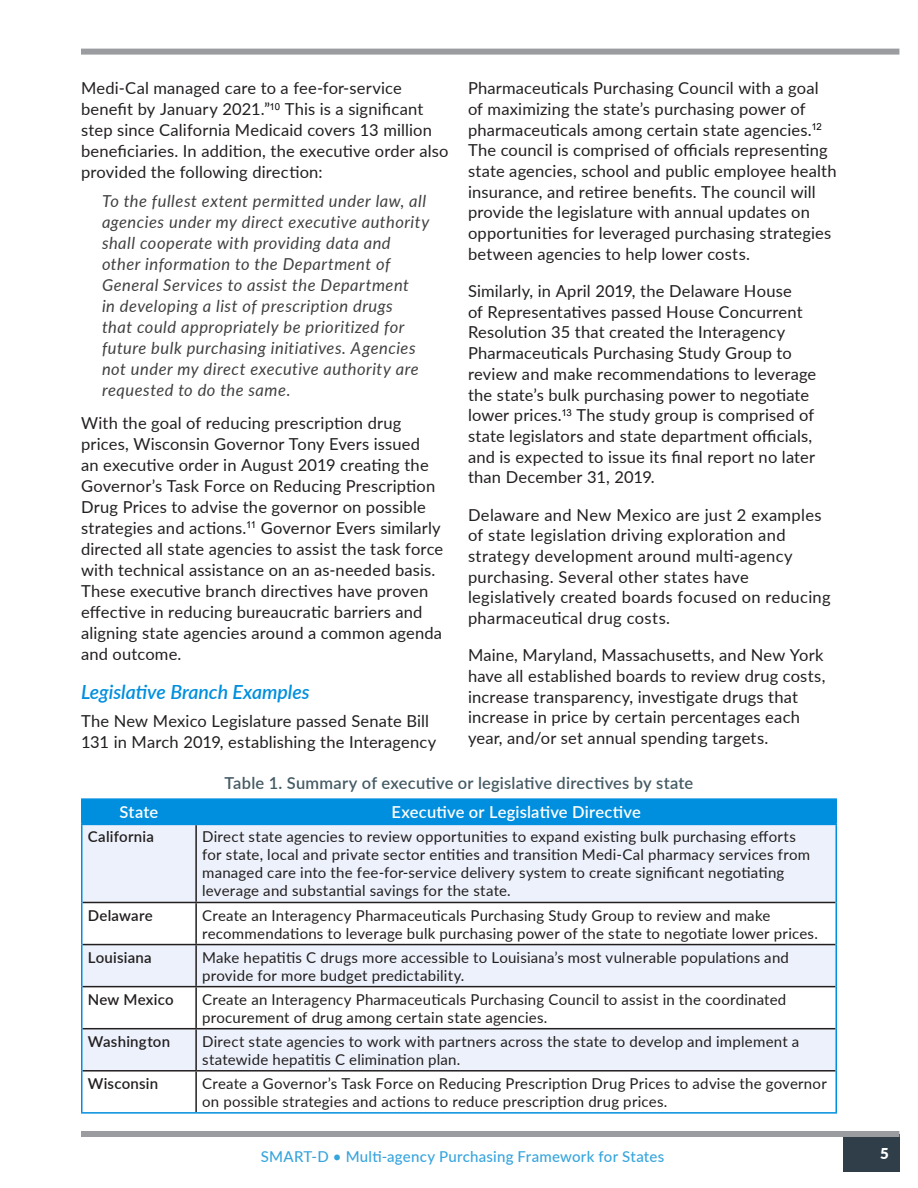
<style>
.page{position:relative;width:918px;height:1188px;background:#fff}
.page>*{position:absolute;margin:0;border:0;box-sizing:border-box;transform-origin:0 0}
.SUBTITLE2{font:italic 600 19.5px "Lato";color:#008fde}
.Center_-_Body_Text{font:16.5px/20.7px "Lato";letter-spacing:.01em;color:#231f20}
.t1{font:italic 16.5px/21px "Lato";letter-spacing:.03em;color:#404040}
.Table_Title{font:600 16.5px "Lato";letter-spacing:.01em;color:#455b65}
.Table_Heading{font:600 16.5px "Lato";letter-spacing:.01em;color:#fff}
.Table_Text{font:15px/18px "Lato";letter-spacing:.015em;color:#231f20}
.Table_Text-2{font:600 15px "Lato";letter-spacing:.015em;color:#231f20}
.t2{font:500 15px "Lato";letter-spacing:.015em;color:#37a5dd}
.t3{font:900 15px "Lato";color:#fff}
</style>
<div class="page">
<div style="left:843px;top:1134px;width:56px;height:38px;background:#2f3e48"></div>
<div style="left:81px;top:49px;width:818px;height:6px;background:#9a9c9f"></div>
<div style="left:81px;top:1131px;width:818px;height:6px;background:#9a9c9f"></div>
<svg style="left:82px;top:825px;width:754px;height:245px;fill:#ecf1fb"></svg>
<hr style="left:195px;top:825px;width:2px;height:77px;background:#231f20">
<hr style="left:82px;top:902px;width:114px;height:1px;background:#231f20">
<hr style="left:196px;top:902px;width:640px;height:1px;background:#231f20">
<hr style="left:195px;top:903px;width:2px;height:41px;background:#231f20">
<hr style="left:82px;top:944px;width:114px;height:1px;background:#231f20">
<hr style="left:196px;top:944px;width:640px;height:1px;background:#231f20">
<hr style="left:195px;top:945px;width:2px;height:41px;background:#231f20">
<hr style="left:82px;top:986px;width:114px;height:1px;background:#231f20">
<hr style="left:196px;top:986px;width:640px;height:1px;background:#231f20">
<hr style="left:195px;top:987px;width:2px;height:41px;background:#231f20">
<hr style="left:82px;top:1028px;width:114px;height:1px;background:#231f20">
<hr style="left:196px;top:1028px;width:640px;height:1px;background:#231f20">
<hr style="left:195px;top:1029px;width:2px;height:41px;background:#231f20">
<hr style="left:82px;top:1070px;width:114px;height:2px;background:#231f20">
<hr style="left:196px;top:1070px;width:640px;height:2px;background:#231f20">
<hr style="left:195px;top:1072px;width:2px;height:40px;background:#231f20">
<hr style="left:81px;top:798px;width:115px;height:2px;background:#008fde">
<hr style="left:196px;top:798px;width:641px;height:2px;background:#008fde">
<div style="left:81px;top:799px;width:756px;height:25px;background:#008fde"></div>
<hr style="left:81px;top:825px;width:1px;height:77px;background:#008fde">
<hr style="left:836px;top:825px;width:1px;height:77px;background:#008fde">
<hr style="left:81px;top:902px;width:1px;height:43px;background:#008fde">
<hr style="left:836px;top:902px;width:1px;height:43px;background:#008fde">
<hr style="left:81px;top:945px;width:1px;height:42px;background:#008fde">
<hr style="left:836px;top:945px;width:1px;height:42px;background:#008fde">
<hr style="left:81px;top:987px;width:1px;height:42px;background:#008fde">
<hr style="left:836px;top:987px;width:1px;height:42px;background:#008fde">
<hr style="left:81px;top:1029px;width:1px;height:42px;background:#008fde">
<hr style="left:836px;top:1029px;width:1px;height:42px;background:#008fde">
<hr style="left:81px;top:1071px;width:1px;height:41px;background:#008fde">
<hr style="left:836px;top:1071px;width:1px;height:41px;background:#008fde">
<hr style="left:81px;top:1112px;width:115px;height:2px;background:#008fde">
<hr style="left:196px;top:1112px;width:641px;height:2px;background:#008fde">
<hr style="left:195px;top:800px;width:2px;height:24px;background:#008fde">
<hr style="left:81px;top:824px;width:115px;height:1px;background:#008fde">
<hr style="left:196px;top:824px;width:641px;height:1px;background:#008fde">
<p class="Center_-_Body_Text" style="left:81px;top:77px;width:369px">Medi-Cal managed care to a fee-for-service benefit by January 2021.”<sup>10</sup> This is a significant step since California Medicaid covers 13 million beneficiaries. In addition, the executive order also provided the following direction:</p>
<p class="t1" style="left:102px;top:190px;width:329px">To the fullest extent permitted under law, all agencies under my direct executive authority shall cooperate with providing data and other information to the Department of General Services to assist the Department<br>in developing a list of prescription drugs<br>that could appropriately be prioritized for future bulk purchasing initiatives. Agencies not under my direct executive authority are requested to do the same.</p>
<p class="Center_-_Body_Text" style="left:81px;top:412px;width:364px">With the goal of reducing prescription drug prices, Wisconsin Governor Tony Evers issued<br>an executive order in August 2019 creating the Governor’s Task Force on Reducing Prescription Drug Prices to advise the governor on possible strategies and actions.<sup>11</sup> Governor Evers similarly directed all state agencies to assist the task force with technical assistance on an as-needed basis.<br>These executive branch directives have proven effective in reducing bureaucratic barriers and aligning state agencies around a common agenda and outcome.</p>
<p class="SUBTITLE2" style="left:81px;top:678px;width:230px">Legislative Branch Examples</p>
<p class="Center_-_Body_Text" style="left:81px;top:709px;width:357px">The New Mexico Legislature passed Senate Bill<br>131 in March 2019, establishing the Interagency</p>
<p class="Center_-_Body_Text" style="left:468px;top:77px;width:370px">Pharmaceuticals Purchasing Council with a goal of maximizing the state’s purchasing power of pharmaceuticals among certain state agencies.<sup>12<br></sup>The council is comprised of officials representing state agencies, school and public employee health insurance, and retiree benefits. The council will provide the legislature with annual updates on opportunities for leveraged purchasing strategies between agencies to help lower costs.</p>
<p class="Center_-_Body_Text" style="left:468px;top:280px;width:350px">Similarly, in April 2019, the Delaware House<br>of Representatives passed House Concurrent Resolution 35 that created the Interagency Pharmaceuticals Purchasing Study Group to review and make recommendations to leverage the state’s bulk purchasing power to negotiate lower prices.<sup>13</sup> The study group is comprised of state legislators and state department officials, and is expected to issue its final report no later than December 31, 2019.</p>
<p class="Center_-_Body_Text" style="left:468px;top:504px;width:364px">Delaware and New Mexico are just 2 examples of state legislation driving exploration and strategy development around multi-agency purchasing. Several other states have legislatively created boards focused on reducing pharmaceutical drug costs.</p>
<p class="Center_-_Body_Text" style="left:468px;top:644px;width:359px">Maine, Maryland, Massachusetts, and New York have all established boards to review drug costs, increase transparency, investigate drugs that increase in price by certain percentages each year, and/or set annual spending targets.</p>
<p class="Table_Title" style="left:225px;top:771px;width:470px">Table 1. Summary of executive or legislative directives by state</p>
<p class="Table_Heading" style="left:120px;top:800px;width:40px">State</p>
<p class="Table_Heading" style="left:392px;top:800px;width:251px">Executive or Legislative Directive</p>
<p class="Table_Text-2" style="left:88px;top:826px;width:68px">California</p>
<p class="Table_Text" style="left:202px;top:827px;width:609px">Direct state agencies to review opportunities to expand existing bulk purchasing efforts for state, local and private sector entities and transition Medi-Cal pharmacy services from managed care into the fee-for-service delivery system to create significant negotiating leverage and substantial savings for the state.</p>
<p class="Table_Text-2" style="left:88px;top:904px;width:67px">Delaware</p>
<p class="Table_Text" style="left:202px;top:905px;width:617px">Create an Interagency Pharmaceuticals Purchasing Study Group to review and make recommendations to leverage bulk purchasing power of the state to negotiate lower prices.</p>
<p class="Table_Text-2" style="left:88px;top:946px;width:66px">Louisiana</p>
<p class="Table_Text" style="left:202px;top:948px;width:588px">Make hepatitis C drugs more accessible to Louisiana’s most vulnerable populations and provide for more budget predictability.</p>
<p class="Table_Text-2" style="left:88px;top:988px;width:87px">New Mexico</p>
<p class="Table_Text" style="left:202px;top:990px;width:586px">Create an Interagency Pharmaceuticals Purchasing Council to assist in the coordinated procurement of drug among certain state agencies.</p>
<p class="Table_Text-2" style="left:88px;top:1030px;width:84px">Washington</p>
<p class="Table_Text" style="left:202px;top:1032px;width:599px">Direct state agencies to work with partners across the state to develop and implement a statewide hepatitis C elimination plan.</p>
<p class="Table_Text-2" style="left:88px;top:1073px;width:72px">Wisconsin</p>
<p class="Table_Text" style="left:202px;top:1074px;width:626px">Create a Governor’s Task Force on Reducing Prescription Drug Prices to advise the governor on possible strategies and actions to reduce prescription drug prices.</p>
<p class="t2" style="left:261px;top:1146px;width:405px">SMART-D • Multi-agency Purchasing Framework for States</p>
<p class="t3" style="left:880px;top:1142px;width:10px">5</p>
</div>
